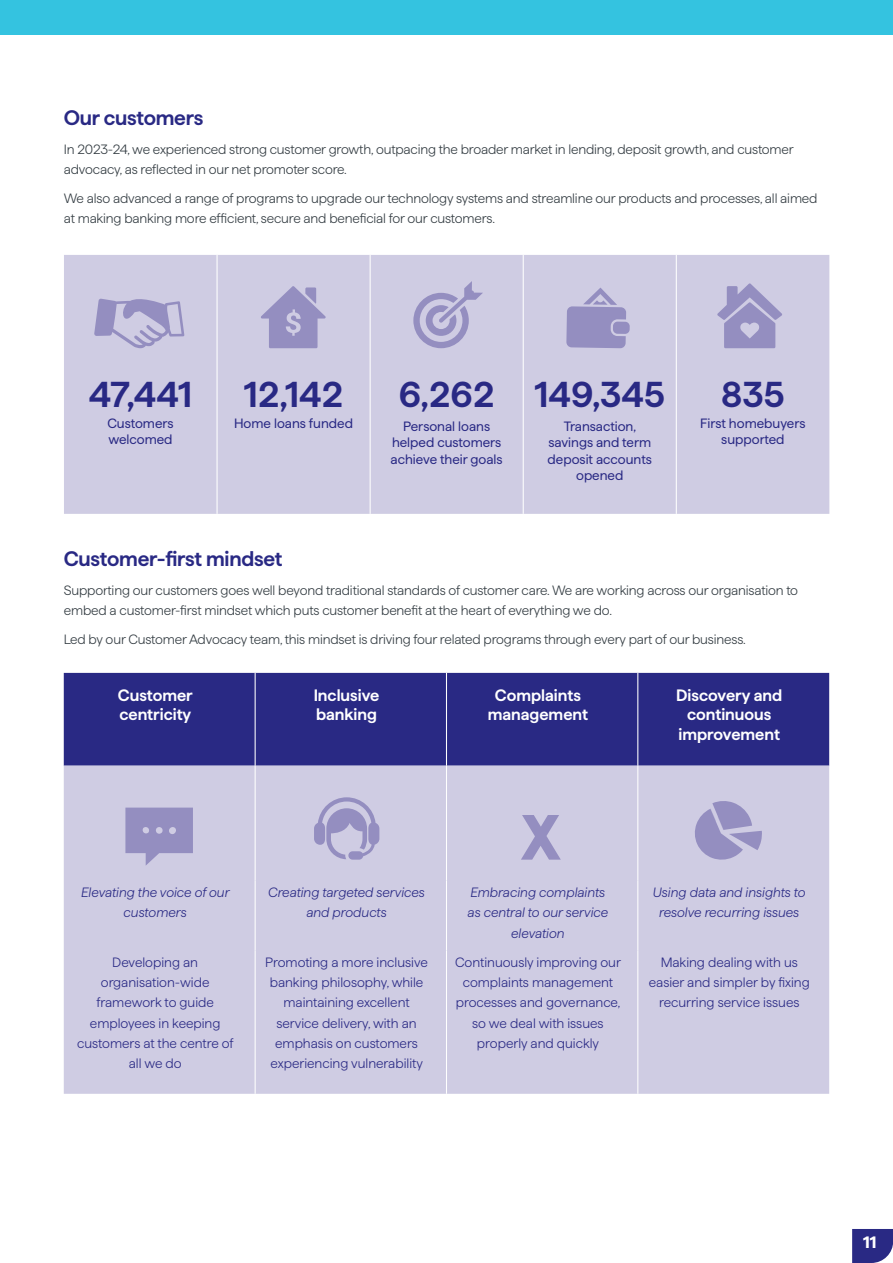
<style>
.page{position:relative;width:893px;height:1263px;background:#fff}
.page>*{position:absolute;margin:0;border:0;box-sizing:border-box;transform-origin:0 0}
.t1{font:600 36px "Haffer";color:#292984}
.t2{font:600 21px "Haffer";letter-spacing:-.01em;color:#292984}
.t3{font:600 16.5px/19.8px "Haffer";color:#fff}
.t4{font:700 16.5px "Haffer";color:#fff}
.t5{font:300 13.5px/20.2px "Haffer";letter-spacing:-.01em;color:#333c42}
.t6{font:300 13.5px/20.2px "Haffer";color:#292984;text-align:center}
.t7{font:italic 300 13.5px/20.2px "Haffer";color:#292984;text-align:center}
.t8{font:13.5px/16.2px "Haffer";color:#292984;text-align:center}
</style>
<div class="page">
<svg style="left:852px;top:1229px;width:41px;height:34px"></svg>
<div style="left:64px;top:673px;width:765px;height:93px;background:#292984"></div>
<div style="left:64px;top:766px;width:765px;height:328px;background:#cfcce3"></div>
<hr style="left:255px;top:673px;width:1px;height:93px;background:#fff">
<hr style="left:446px;top:673px;width:1px;height:93px;background:#fff">
<hr style="left:637px;top:673px;width:1px;height:93px;background:#fff">
<hr style="left:255px;top:766px;width:1px;height:115px;background:#fff">
<hr style="left:446px;top:766px;width:1px;height:115px;background:#fff">
<hr style="left:637px;top:766px;width:1px;height:115px;background:#fff">
<hr style="left:255px;top:881px;width:1px;height:69px;background:#fff">
<hr style="left:446px;top:881px;width:1px;height:69px;background:#fff">
<hr style="left:637px;top:881px;width:1px;height:69px;background:#fff">
<hr style="left:255px;top:950px;width:1px;height:144px;background:#fff">
<hr style="left:446px;top:950px;width:1px;height:144px;background:#fff">
<hr style="left:637px;top:950px;width:1px;height:144px;background:#fff">
<svg style="left:125px;top:807px;width:68px;height:59px"></svg>
<svg style="left:694px;top:800px;width:68px;height:60px"></svg>
<svg style="left:521px;top:815px;width:40px;height:45px"></svg>
<svg style="left:314px;top:797px;width:65px;height:63px"></svg>
<div style="left:0;top:0;width:893px;height:34px;background:#34c3e0"></div>
<div style="left:64px;top:255px;width:765px;height:259px;background:#cfcce3"></div>
<hr style="left:217px;top:255px;width:1px;height:259px;background:#fff">
<hr style="left:370px;top:255px;width:1px;height:259px;background:#fff">
<hr style="left:523px;top:255px;width:1px;height:259px;background:#fff">
<hr style="left:676px;top:255px;width:1px;height:259px;background:#fff">
<div style="left:613px;top:322px;width:17px;height:12px;background:#948ec0;border-radius:5px"></div>
<svg style="left:566px;top:288px;width:60px;height:60px"></svg>
<svg style="left:261px;top:286px;width:65px;height:62px"></svg>
<svg style="left:717px;top:283px;width:65px;height:65px"></svg>
<svg style="left:94px;top:296px;width:90px;height:52px"></svg>
<svg style="left:413px;top:281px;width:70px;height:67px"></svg>
<h2 class="t2" style="left:64px;top:102px;width:141px">Our customers</h2>
<p class="t5" style="left:64px;top:138px;width:731px">In 2023-24, we experienced strong customer growth, outpacing the broader market in lending, deposit growth, and customer advocacy, as reflected in our net promoter score.</p>
<p class="t5" style="left:64px;top:187px;width:755px">We also advanced a range of programs to upgrade our technology systems and streamline our products and processes, all aimed at making banking more efficient, secure and beneficial for our customers.</p>
<h1 class="t1" style="left:89px;top:367px;width:105px">47,441</h1>
<p class="t8" style="left:107px;top:413px;width:68px;text-align:left">Customers welcomed</p>
<h1 class="t1" style="left:244px;top:367px;width:101px">12,142</h1>
<p class="t8" style="left:234px;top:413px;width:120px">Home loans funded</p>
<h1 class="t1" style="left:399px;top:367px;width:97px">6,262</h1>
<p class="t8" style="left:391px;top:417px;width:114px">Personal loans helped customers achieve their goals</p>
<h1 class="t1" style="left:534px;top:367px;width:132px">149,345</h1>
<p class="t8" style="left:548px;top:417px;width:106px">Transaction, savings and term deposit accounts opened</p>
<h1 class="t1" style="left:721px;top:367px;width:65px">835</h1>
<p class="t8" style="left:700px;top:413px;width:107px">First homebuyers supported</p>
<h2 class="t2" style="left:64px;top:543px;width:220px">Customer-first mindset</h2>
<p class="t5" style="left:64px;top:578px;width:736px">Supporting our customers goes well beyond traditional standards of customer care. We are working across our organisation to embed a customer-first mindset which puts customer benefit at the heart of everything we do.</p>
<p class="t5" style="left:64px;top:627px;width:684px">Led by our Customer Advocacy team, this mindset is driving four related programs through every part of our business.</p>
<p class="t3" style="left:118px;top:683px;width:76px">Customer centricity</p>
<p class="t3" style="left:314px;top:683px;width:67px">Inclusive banking</p>
<p class="t3" style="left:488px;top:683px;width:102px;text-align:center">Complaints management</p>
<p class="t3" style="left:676px;top:683px;width:107px;text-align:center">Discovery and continuous improvement</p>
<p class="t7" style="left:81px;top:881px;width:150px">Elevating the voice of our customers</p>
<p class="t7" style="left:268px;top:881px;width:158px">Creating targeted services and products</p>
<p class="t7" style="left:468px;top:881px;width:142px">Embracing complaints as central to our service elevation</p>
<p class="t7" style="left:653px;top:881px;width:154px">Using data and insights to resolve recurring issues</p>
<p class="t6" style="left:77px;top:951px;width:158px">Developing an organisation-wide framework to guide employees in keeping customers at the centre of all we do</p>
<p class="t6" style="left:265px;top:951px;width:164px">Promoting a more inclusive banking philosophy, while maintaining excellent service delivery, with an emphasis on customers experiencing vulnerability</p>
<p class="t6" style="left:455px;top:951px;width:167px">Continuously improving our complaints management processes and governance, so we deal with issues properly and quickly</p>
<p class="t6" style="left:649px;top:951px;width:162px">Making dealing with us easier and simpler by fixing recurring service issues</p>
<p class="t4" style="left:863px;top:1229px;width:15px">11</p>
</div>
